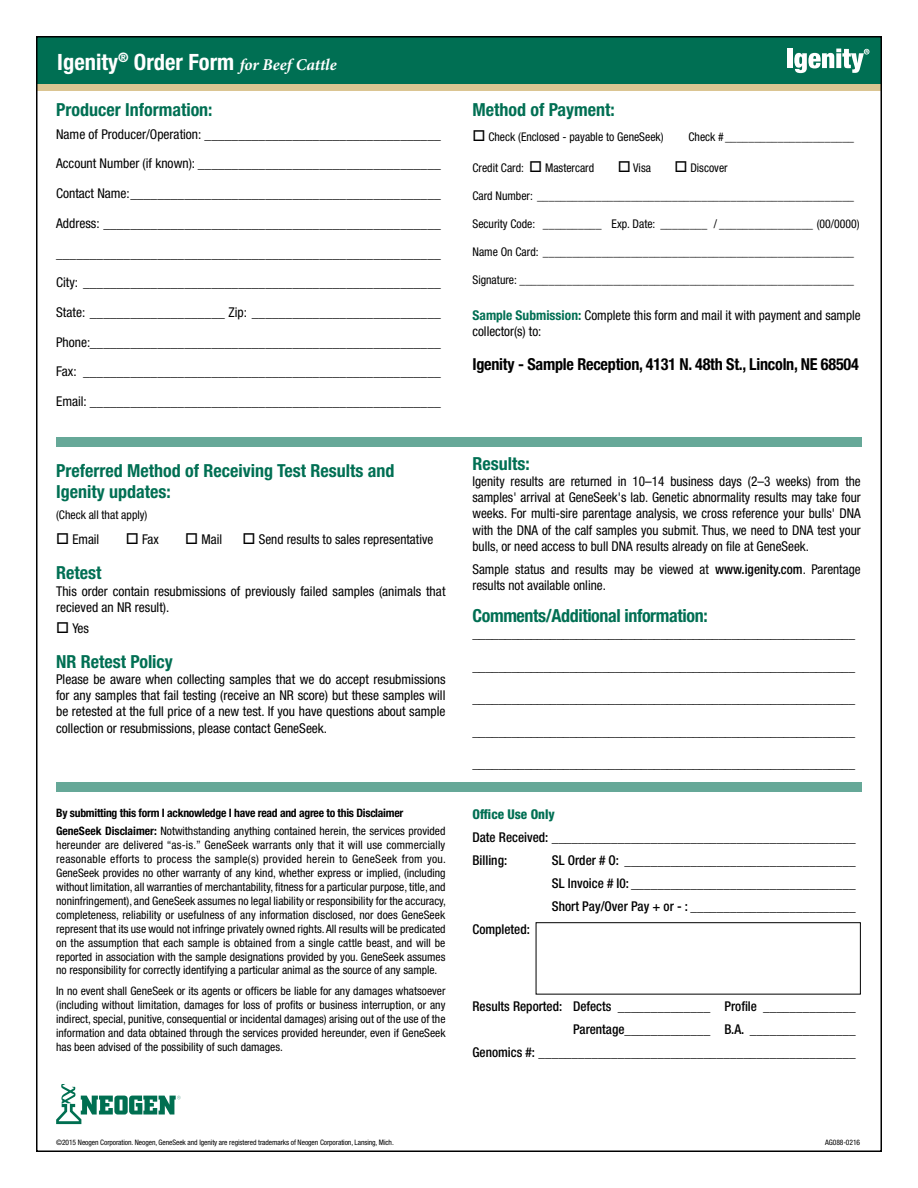
<style>
.page{position:relative;width:918px;height:1188px;background:#fff}
.page>*{position:absolute;margin:0;border:0;box-sizing:border-box;transform-origin:0 0}
.t1{font:700 condensed 22.5px "Helvetica Neue";color:#fff}
.t2{font:700 condensed 18px/21.6px "Helvetica Neue";color:#006f53}
.t3{font:700 condensed 18px "Helvetica Neue";letter-spacing:-.02em;color:#006f53}
.t4{font:700 condensed 16.5px "Helvetica Neue";letter-spacing:-.015em;color:#000}
.t5{font:condensed 13.5px/16.2px "Helvetica Neue";color:#000}
.t6{font:500 condensed 13.5px/23px "Helvetica Neue";color:#000}
.t7{font:800 condensed 13.5px "Helvetica Neue";color:#006f53}
.t8{font:condensed 12px "Helvetica Neue";color:#000}
.t9{font:condensed 11.7px/14px "Helvetica Neue";color:#000;text-align:justify}
.t10{font:700 condensed 11.7px/17.7px "Helvetica Neue";letter-spacing:-.02em;color:#000}
.t11{font:condensed 7.5px "Helvetica Neue";letter-spacing:-.01em;color:#000}
.s1{font-family:"Minion Pro";font-style:italic;font-stretch:normal;font-size:16.5px}
.s2{font-weight:400}
.s3{font-weight:700;color:#006f53}
.s4{font-weight:500}
</style>
<div class="page">
<div style="left:56px;top:437px;width:806px;height:10px;background:#66a898"></div>
<div style="left:56px;top:782px;width:806px;height:10px;background:#66a898"></div>
<svg style="left:56px;top:1084px;width:125px;height:40px"></svg>
<div style="left:536px;top:922px;width:325px;height:73px;border:1px solid #000"></div>
<div style="left:37px;top:36px;width:845px;height:51px;background:#006f53"></div>
<div style="left:37px;top:84px;width:845px;height:6px;background:#dbc592"></div>
<div style="left:788px;top:49px;width:5px;height:19px;background:#fff"></div>
<svg style="left:794px;top:49px;width:75px;height:24px"></svg>
<h1 class="t1" style="left:57px;top:48px;width:281px">Igenity<sup>®</sup> Order Form <span class="s1">for Beef Cattle</span></h1>
<h2 class="t2" style="left:56px;top:98px;width:158px">Producer Information:</h2>
<p class="t5" style="left:56px;top:119px;width:386px;line-height:29.7px">Name of Producer/Operation: ___________________________________<br>Account Number (if known): ____________________________________</p>
<p class="t5" style="left:56px;top:178px;width:386px;line-height:29.7px;text-align:justify">Contact Name:______________________________________________ Address: __________________________________________________ _________________________________________________________ City: _____________________________________________________ State: ____________________ Zip: ____________________________</p>
<p class="t5" style="left:56px;top:327px;width:386px;line-height:29.7px;text-align:justify">Phone:____________________________________________________ Fax: _____________________________________________________ Email: ____________________________________________________</p>
<h2 class="t2" style="left:56px;top:459px;width:340px">Preferred Method of Receiving Test Results and<br>Igenity updates:</h2>
<p class="t8" style="left:56px;top:508px;width:93px">(Check all that apply)</p>
<p class="t5" style="left:56px;top:531px;width:45px">□ Email</p>
<p class="t5" style="left:126px;top:531px;width:35px">□ Fax</p>
<p class="t5" style="left:185px;top:531px;width:38px">□ Mail</p>
<p class="t5" style="left:243px;top:531px;width:192px">□ Send results to sales representative</p>
<h2 class="t2" style="left:56px;top:562px;width:47px">Retest</h2>
<p class="t5" style="left:56px;top:583px;width:391px">This order contain resubmissions of previously failed samples (animals that recieved an NR result).</p>
<p class="t5" style="left:56px;top:620px;width:34px">□ Yes</p>
<h2 class="t2" style="left:56px;top:650px;width:118px">NR Retest Policy</h2>
<p class="t5" style="left:56px;top:671px;width:391px;text-align:justify">Please be aware when collecting samples that we do accept resubmissions for any samples that fail testing (receive an NR score) but these samples will be retested at the full price of a new test. If you have questions about sample collection or resubmissions, please contact GeneSeek.</p>
<p class="t10" style="left:56px;top:804px;width:391px">By submitting this form I acknowledge I have read and agree to this Disclaimer<br>GeneSeek Disclaimer: <span class="s2">Notwithstanding anything contained herein, the services provided</span></p>
<p class="t9" style="left:56px;top:838px;width:391px">hereunder are delivered “as-is.” GeneSeek warrants only that it will use commercially reasonable efforts to process the sample(s) provided herein to GeneSeek from you.<br>GeneSeek provides no other warranty of any kind, whether express or implied, (including without limitation, all warranties of merchantability, fitness for a particular purpose, title, and noninfringement), and GeneSeek assumes no legal liability or responsibility for the accuracy, completeness, reliability or usefulness of any information disclosed, nor does GeneSeek represent that its use would not infringe privately owned rights. All results will be predicated on the assumption that each sample is obtained from a single cattle beast, and will be reported in association with the sample designations provided by you. GeneSeek assumes no responsibility for correctly identifying a particular animal as the source of any sample.</p>
<p class="t9" style="left:56px;top:984px;width:391px">In no event shall GeneSeek or its agents or officers be liable for any damages whatsoever (including without limitation, damages for loss of profits or business interruption, or any indirect, special, punitive, consequential or incidental damages) arising out of the use of the information and data obtained through the services provided hereunder, even if GeneSeek has been advised of the possibility of such damages.</p>
<h2 class="t2" style="left:472px;top:98px;width:144px">Method of Payment:</h2>
<p class="t8" style="left:472px;top:129px;width:193px">□ Check (Enclosed - payable to GeneSeek)</p>
<p class="t8" style="left:689px;top:129px;width:167px">Check #______________________</p>
<p class="t8" style="left:473px;top:161px;width:123px">Credit Card: □ Mastercard</p>
<p class="t8" style="left:618px;top:161px;width:35px">□ Visa</p>
<p class="t8" style="left:675px;top:161px;width:55px">□ Discover</p>
<p class="t8" style="left:473px;top:189px;width:383px">Card Number: ______________________________________________________</p>
<p class="t8" style="left:473px;top:217px;width:389px">Security Code: __________ Exp. Date: ________ / ________________ (00/0000)</p>
<p class="t8" style="left:473px;top:245px;width:383px">Name On Card: _____________________________________________________</p>
<p class="t8" style="left:473px;top:273px;width:383px">Signature: _________________________________________________________</p>
<p class="t5" style="left:472px;top:307px;width:390px"><span class="s3">Sample Submission:</span> Complete this form and mail it with payment and sample collector(s) to:</p>
<p class="t4" style="left:472px;top:354px;width:388px">Igenity - Sample Reception, 4131 N. 48th St., Lincoln, NE 68504</p>
<h2 class="t2" style="left:472px;top:452px;width:59px">Results:</h2>
<p class="t5" style="left:472px;top:473px;width:390px;text-align:justify">Igenity results are returned in 10–14 business days (2–3 weeks) from the samples' arrival at GeneSeek's lab. Genetic abnormality results may take four weeks. For multi-sire parentage analysis, we cross reference your bulls' DNA with the DNA of the calf samples you submit. Thus, we need to DNA test your bulls, or need access to bull DNA results already on file at GeneSeek.</p>
<p class="t5" style="left:472px;top:561px;width:390px">Sample status and results may be viewed at <span class="s4">www.igenity.com</span>. Parentage results not available online.</p>
<h2 class="t3" style="left:472px;top:605px;width:237px">Comments/Additional information:</h2>
<p class="t5" style="left:472px;top:625px;width:384px">___________________________________________________________</p>
<p class="t5" style="left:472px;top:658px;width:384px">___________________________________________________________</p>
<p class="t5" style="left:472px;top:690px;width:384px">___________________________________________________________</p>
<p class="t5" style="left:472px;top:723px;width:384px">___________________________________________________________</p>
<p class="t5" style="left:472px;top:755px;width:384px">___________________________________________________________</p>
<p class="t7" style="left:472px;top:806px;width:84px">Office Use Only</p>
<p class="t6" style="left:472px;top:826px;width:385px">Date Received: ______________________________________________<br>Billing:</p>
<p class="t6" style="left:552px;top:849px;width:305px;text-align:justify">SL Order # O: ___________________________________ SL Invoice # I0: __________________________________ Short Pay/Over Pay + or - : _________________________</p>
<p class="t6" style="left:472px;top:917px;width:59px">Completed:</p>
<p class="t6" style="left:472px;top:994px;width:385px;text-align:right">Results Reported: Defects ______________ Profile ______________<br>Parentage_____________ B.A. ________________<br>Genomics #: ________________________________________________</p>
<p class="t11" style="left:56px;top:1138px;width:339px">©2015 Neogen Corporation. Neogen, GeneSeek and Igenity are registered trademarks of Neogen Corporation, Lansing, Mich.</p>
<p class="t11" style="left:825px;top:1138px;width:36px">AG088-0216</p>
</div>
